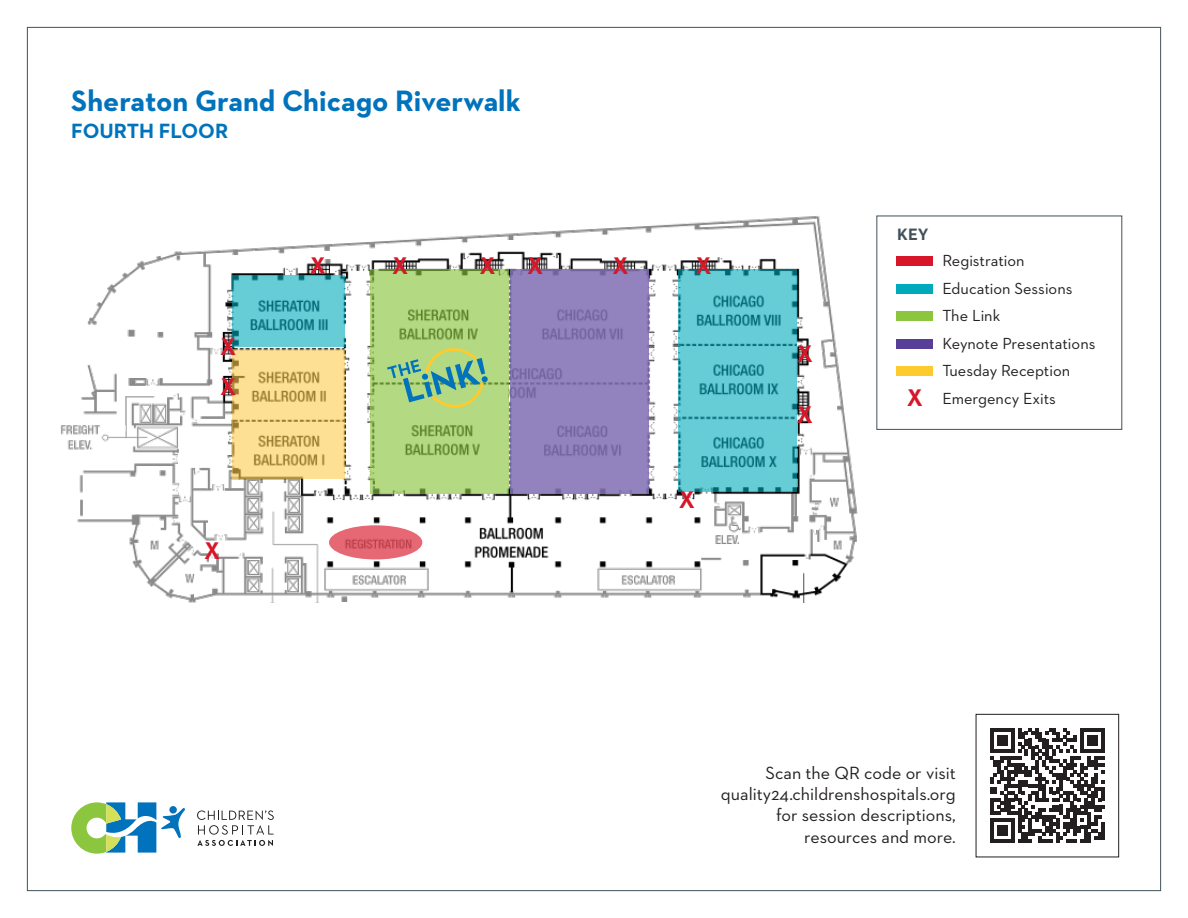
<style>
.page{position:relative;width:1188px;height:918px;background:#fff}
.page>*{position:absolute;margin:0;border:0;box-sizing:border-box;transform-origin:0 0}
.time{font:700 30px "Neutraface 2 Text";color:#0073bc}
.t1{font:700 24.45px "Neutraface 2 Text";color:#d71729}
.time-2{font:700 21px "Neutraface 2 Text";color:#0073bc}
.date{font:18px/21.3px "Neutraface 2 Text";color:#231f20;text-align:right}
.t2{font:700 16.8px "Neutraface 2 Text";color:#425159}
.t3{font:16.35px "Neutraface 2 Text";color:#231f20}
</style>
<div class="page">
<svg style="left:197px;top:810px;width:77px;height:36px"></svg>
<svg style="left:71px;top:802px;width:114px;height:52px"></svg>
<div style="left:169px;top:806px;width:8px;height:8px;background:#0073bc;border-radius:50%"></div>
<div style="left:897px;top:257px;width:36px;height:9px;background:#d71729"></div>
<div style="left:897px;top:339px;width:36px;height:9px;background:#573e99"></div>
<div style="left:897px;top:284px;width:36px;height:9px;background:#00aabc"></div>
<div style="left:897px;top:312px;width:36px;height:9px;background:#8bc63e"></div>
<div style="left:877px;top:216px;width:245px;height:214px;border:1px solid #425159"></div>
<div style="left:897px;top:366px;width:36px;height:9px;background:#fecb2f"></div>
<svg style="left:990px;top:728px;width:115px;height:115px"></svg>
<div style="left:976px;top:714px;width:143px;height:143px;border:1px solid #231f20"></div>
<img style="left:61px;top:216px;width:797px;height:387px">
<div style="left:611px;top:531px;width:78px;height:24px;background:#fff"></div>
<svg style="left:329px;top:525px;width:93px;height:34px;background:#e06571"></svg>
<svg style="left:232px;top:275px;width:113px;height:72px;background:#59bfc9"></svg>
<svg style="left:679px;top:269px;width:118px;height:223px;background:#5ac0ca"></svg>
<svg style="left:232px;top:349px;width:113px;height:129px;background:#efd185"></svg>
<svg style="left:371px;top:269px;width:138px;height:225px;background:#abd27a"></svg>
<svg style="left:387px;top:343px;width:101px;height:70px;background:#99c885"></svg>
<svg style="left:510px;top:269px;width:138px;height:225px;background:#8f7fba"></svg>
<p class="time" style="left:71px;top:81px;width:451px">Sheraton Grand Chicago Riverwalk</p>
<p class="time-2" style="left:71px;top:117px;width:159px">FOURTH FLOOR</p>
<p class="t1" style="left:220px;top:331px;width:18px">X</p>
<p class="t1" style="left:220px;top:371px;width:18px">X</p>
<p class="t1" style="left:204px;top:535px;width:18px">X</p>
<p class="t1" style="left:310px;top:250px;width:18px">X</p>
<p class="t1" style="left:392px;top:250px;width:18px">X</p>
<p class="t1" style="left:480px;top:250px;width:18px">X</p>
<p class="t1" style="left:527px;top:250px;width:18px">X</p>
<p class="t1" style="left:612px;top:250px;width:18px">X</p>
<p class="t1" style="left:696px;top:250px;width:18px">X</p>
<p class="t1" style="left:679px;top:484px;width:18px">X</p>
<p class="t1" style="left:797px;top:338px;width:18px">X</p>
<p class="t1" style="left:797px;top:399px;width:18px">X</p>
<p class="t2" style="left:897px;top:224px;width:33px">KEY</p>
<p class="t3" style="left:942px;top:250px;width:84px">Registration</p>
<p class="t3" style="left:942px;top:278px;width:132px">Education Sessions</p>
<p class="t3" style="left:942px;top:305px;width:59px">The Link</p>
<p class="t3" style="left:942px;top:333px;width:155px">Keynote Presentations</p>
<p class="t3" style="left:942px;top:361px;width:129px">Tuesday Reception</p>
<p class="t1" style="left:907px;top:382px;width:18px">X</p>
<p class="t3" style="left:942px;top:388px;width:115px">Emergency Exits</p>
<p class="date" style="left:766px;top:762px;width:192px">Scan the QR code or visit</p>
<p class="date" style="left:721px;top:783px;width:236px">quality24.childrenshospitals.org for session descriptions, resources and more.</p>
</div>
